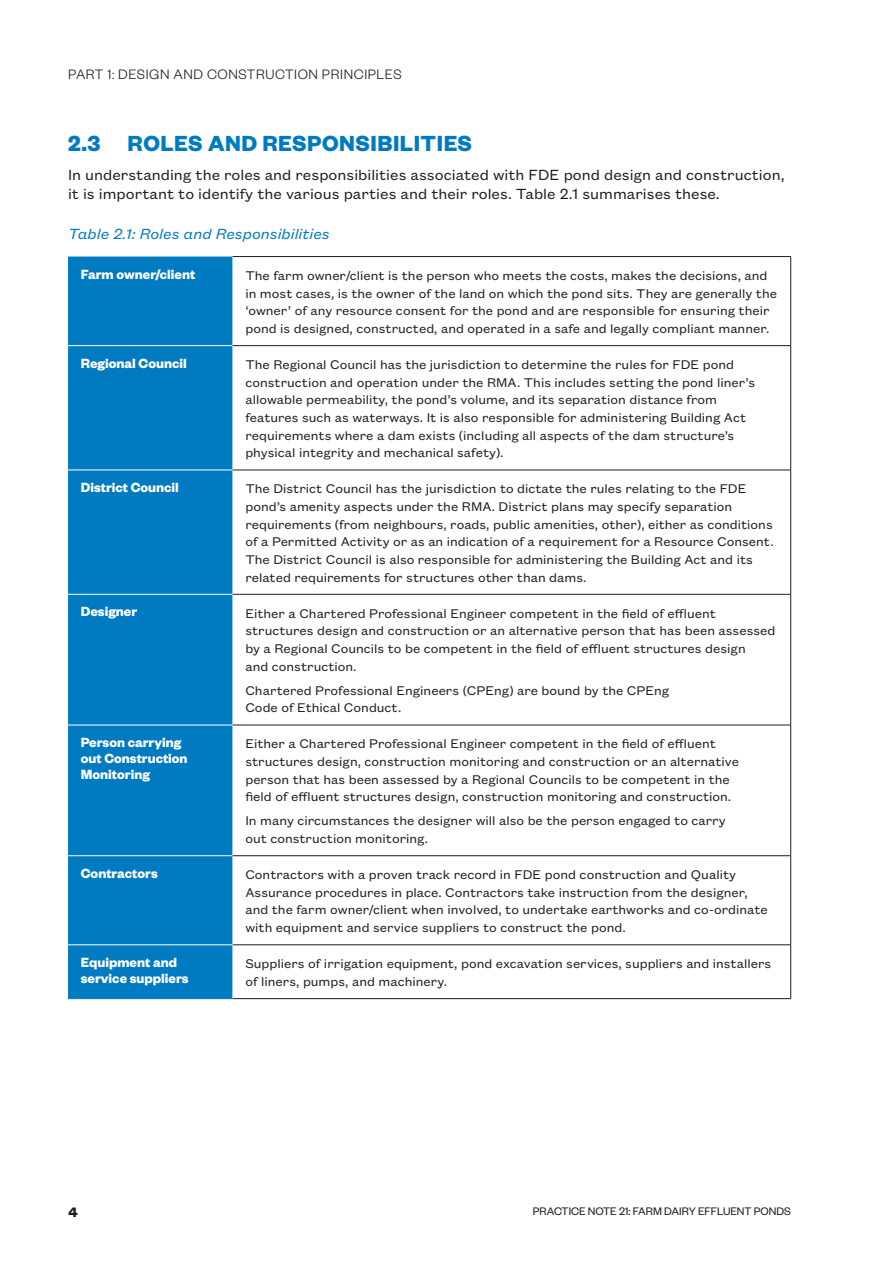
<style>
.page{position:relative;width:893px;height:1263px;background:#fff}
.page>*{position:absolute;margin:0;border:0;box-sizing:border-box;transform-origin:0 0}
.t1{font:700 24px "Founders Grotesk";letter-spacing:.02em;color:#007ac1}
.Body{font:16.2px/18.3px "Founders Grotesk Text";color:#231f20}
.Figure_Table_title{font:italic 16.2px "Founders Grotesk Text";color:#007ac1}
.t2{font:300 15px "Founders Grotesk";letter-spacing:.04em;color:#1b1d21}
.t3{font:700 15px "Founders Grotesk Text";color:#1b1d21}
.Table_header{font:700 14.7px/16.2px "Founders Grotesk";color:#fff}
.Table_body{font:13.8px/17.7px "Founders Grotesk Text";color:#231f20}
.t4{font:12px "Founders Grotesk";color:#1b1d21}
</style>
<div class="page">
<div style="left:68px;top:257px;width:165px;height:741px;background:#007ac1"></div>
<svg style="left:233px;top:257px;width:557px;height:689px"></svg>
<hr style="left:68px;top:345px;width:165px;height:1px;background:#fff">
<hr style="left:68px;top:470px;width:165px;height:1px;background:#fff">
<hr style="left:68px;top:594px;width:165px;height:1px;background:#fff">
<hr style="left:68px;top:725px;width:165px;height:1px;background:#fff">
<hr style="left:68px;top:855px;width:165px;height:1px;background:#fff">
<hr style="left:233px;top:345px;width:558px;height:1px;background:#1b1d21">
<hr style="left:233px;top:470px;width:558px;height:1px;background:#1b1d21">
<hr style="left:233px;top:594px;width:558px;height:1px;background:#1b1d21">
<hr style="left:233px;top:725px;width:558px;height:1px;background:#1b1d21">
<hr style="left:233px;top:855px;width:558px;height:1px;background:#1b1d21">
<hr style="left:233px;top:944px;width:558px;height:1px;background:#1b1d21">
<hr style="left:233px;top:256px;width:558px;height:1px;background:#1b1d21">
<hr style="left:790px;top:257px;width:1px;height:88px;background:#1b1d21">
<hr style="left:790px;top:346px;width:1px;height:124px;background:#1b1d21">
<hr style="left:790px;top:470px;width:1px;height:124px;background:#1b1d21">
<hr style="left:790px;top:594px;width:1px;height:131px;background:#1b1d21">
<hr style="left:790px;top:725px;width:1px;height:130px;background:#1b1d21">
<hr style="left:790px;top:856px;width:1px;height:89px;background:#1b1d21">
<hr style="left:790px;top:945px;width:1px;height:53px;background:#1b1d21">
<hr style="left:233px;top:998px;width:558px;height:1px;background:#1b1d21">
<hr style="left:68px;top:944px;width:165px;height:1px;background:#fff">
<hr style="left:68px;top:998px;width:165px;height:1px;background:#007ac1">
<p class="t2" style="left:68px;top:65px;width:335px">PART 1: DESIGN AND CONSTRUCTION PRINCIPLES</p>
<p class="t1" style="left:68px;top:128px;width:406px">2.3 ROLES AND RESPONSIBILITIES</p>
<p class="Body" style="left:68px;top:165px;width:718px">In understanding the roles and responsibilities associated with FDE pond design and construction, it is important to identify the various parties and their roles. Table 2.1 summarises these.</p>
<p class="Figure_Table_title" style="left:68px;top:223px;width:263px">Table 2.1: Roles and Responsibilities</p>
<p class="Table_header" style="left:81px;top:265px;width:116px">Farm owner/client</p>
<p class="Table_body" style="left:245px;top:266px;width:533px">The farm owner/client is the person who meets the costs, makes the decisions, and in most cases, is the owner of the land on which the pond sits. They are generally the ‘owner’ of any resource consent for the pond and are responsible for ensuring their pond is designed, constructed, and operated in a safe and legally compliant manner.</p>
<p class="Table_header" style="left:81px;top:354px;width:107px">Regional Council</p>
<p class="Table_body" style="left:245px;top:355px;width:511px">The Regional Council has the jurisdiction to determine the rules for FDE pond construction and operation under the RMA. This includes setting the pond liner’s allowable permeability, the pond’s volume, and its separation distance from features such as waterways. It is also responsible for administering Building Act requirements where a dam exists (including all aspects of the dam structure’s physical integrity and mechanical safety).</p>
<p class="Table_header" style="left:81px;top:478px;width:100px">District Council</p>
<p class="Table_body" style="left:245px;top:479px;width:530px">The District Council has the jurisdiction to dictate the rules relating to the FDE pond’s amenity aspects under the RMA. District plans may specify separation requirements (from neighbours, roads, public amenities, other), either as conditions of a Permitted Activity or as an indication of a requirement for a Resource Consent.<br>The District Council is also responsible for administering the Building Act and its related requirements for structures other than dams.</p>
<p class="Table_header" style="left:81px;top:603px;width:58px">Designer</p>
<p class="Table_body" style="left:245px;top:603px;width:532px">Either a Chartered Professional Engineer competent in the field of effluent structures design and construction or an alternative person that has been assessed by a Regional Councils to be competent in the field of effluent structures design<br>and construction.</p>
<p class="Table_body" style="left:245px;top:680px;width:425px">Chartered Professional Engineers (CPEng) are bound by the CPEng<br>Code of Ethical Conduct.</p>
<p class="Table_header" style="left:81px;top:733px;width:108px">Person carrying out Construction<br>Monitoring</p>
<p class="Table_body" style="left:245px;top:734px;width:495px">Either a Chartered Professional Engineer competent in the field of effluent structures design, construction monitoring and construction or an alternative person that has been assessed by a Regional Councils to be competent in the field of effluent structures design, construction monitoring and construction.</p>
<p class="Table_body" style="left:245px;top:811px;width:482px">In many circumstances the designer will also be the person engaged to carry out construction monitoring.</p>
<p class="Table_header" style="left:81px;top:864px;width:78px">Contractors</p>
<p class="Table_body" style="left:245px;top:865px;width:524px">Contractors with a proven track record in FDE pond construction and Quality Assurance procedures in place. Contractors take instruction from the designer, and the farm owner/client when involved, to undertake earthworks and co-ordinate with equipment and service suppliers to construct the pond.</p>
<p class="Table_header" style="left:81px;top:953px;width:109px">Equipment and service suppliers</p>
<p class="Table_body" style="left:245px;top:954px;width:527px">Suppliers of irrigation equipment, pond excavation services, suppliers and installers of liners, pumps, and machinery.</p>
<p class="t3" style="left:68px;top:1202px;width:11px">4</p>
<p class="t4" style="left:533px;top:1204px;width:259px">PRACTICE NOTE 21: FARM DAIRY EFFLUENT PONDS</p>
</div>
